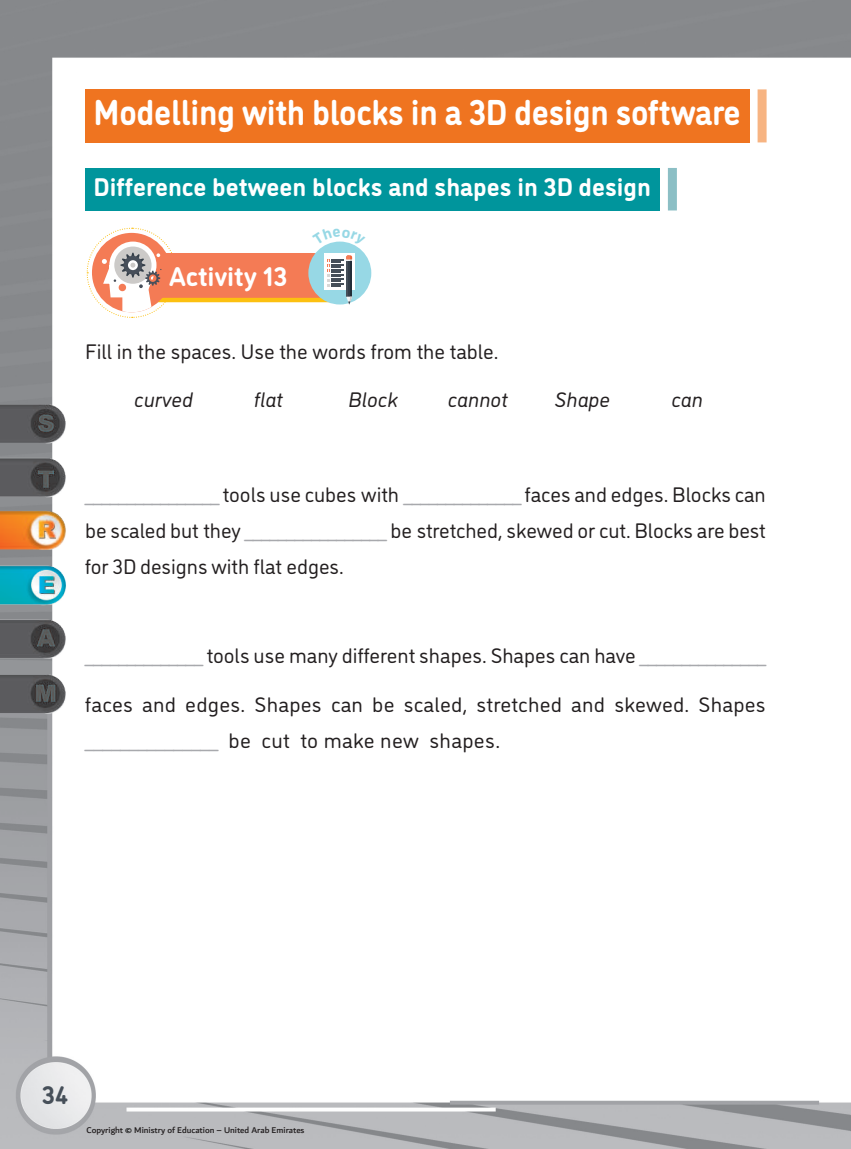
<style>
.page{position:relative;width:851px;height:1149px;background:#fff}
.page>*{position:absolute;margin:0;border:0;box-sizing:border-box;transform-origin:0 0}
.t1{font:700 36px "DI Nosaur";letter-spacing:-.01em;color:#fff;scale:.94 1}
.t2{font:700 27px "DI Nosaur";color:#fff}
.t3{font:700 25.5px "DI Nosaur";color:#fff}
.t4{font:700 25.5px "DI Nosaur";color:#464f59}
.t5{font:21px/36px "DI Nosaur";color:#231f20;text-align:justify}
.t6{font:italic 21px "DI Nosaur";color:#231f20}
.t7{font:500 9px "Dubai";color:#231f20}
.s1{color:#a8a9ad}
.s2{font-size:7.65px;color:#000}
</style>
<div class="page">
<img style="left:0;top:0;width:851px;height:1148px">
<img style="left:0;top:404px;width:87px;height:313px">
<div style="left:85px;top:89px;width:664px;height:53px;background:#ef7420"></div>
<div style="left:757px;top:89px;width:9px;height:53px;background:#f7b482"></div>
<div style="left:85px;top:168px;width:574px;height:42px;background:#00959c"></div>
<div style="left:667px;top:168px;width:9px;height:42px;background:#8cbfc5"></div>
<div style="left:308px;top:241px;width:63px;height:63px;background:#97d8e5;border-radius:50%"></div>
<svg style="left:86px;top:227px;width:280px;height:91px"></svg>
<h1 class="t1" style="left:94px;top:100px;width:690px">Modelling with blocks in a 3D design software</h1>
<p class="t3" style="left:94px;top:178px;width:559px">Difference between blocks and shapes in 3D design</p>
<p class="t2" style="left:169px;top:267px;width:120px">Activity 13</p>
<p class="t5" style="left:85px;top:336px;width:415px">Fill in the spaces. Use the words from the table.</p>
<p class="t6" style="left:134px;top:390px;width:60px">curved</p>
<p class="t6" style="left:254px;top:390px;width:30px">flat</p>
<p class="t6" style="left:348px;top:390px;width:51px">Block</p>
<p class="t6" style="left:448px;top:390px;width:62px">cannot</p>
<p class="t6" style="left:554px;top:390px;width:57px">Shape</p>
<p class="t6" style="left:671px;top:390px;width:33px">can</p>
<p class="t5" style="left:85px;top:478px;width:682px"><span class="s1">________________</span> tools use cubes with <span class="s1">______________</span> faces and edges. Blocks can be scaled but they <span class="s1">_________________</span> be stretched, skewed or cut. Blocks are best for 3D designs with flat edges.</p>
<p class="t5" style="left:85px;top:639px;width:682px"><span class="s1">______________</span> tools use many different shapes. Shapes can have <span class="s1">_______________</span></p>
<p class="t5" style="left:85px;top:688px;width:682px">faces and edges. Shapes can be scaled, stretched and skewed. Shapes <span class="s1">_______________</span> be cut to make new shapes.</p>
<p class="t4" style="left:42px;top:1085px;width:28px">34</p>
<p class="t7" style="left:86px;top:1126px;width:219px">Copyright <span class="s2">©</span> Ministry of Education – United Arab Emirates</p>
</div>
